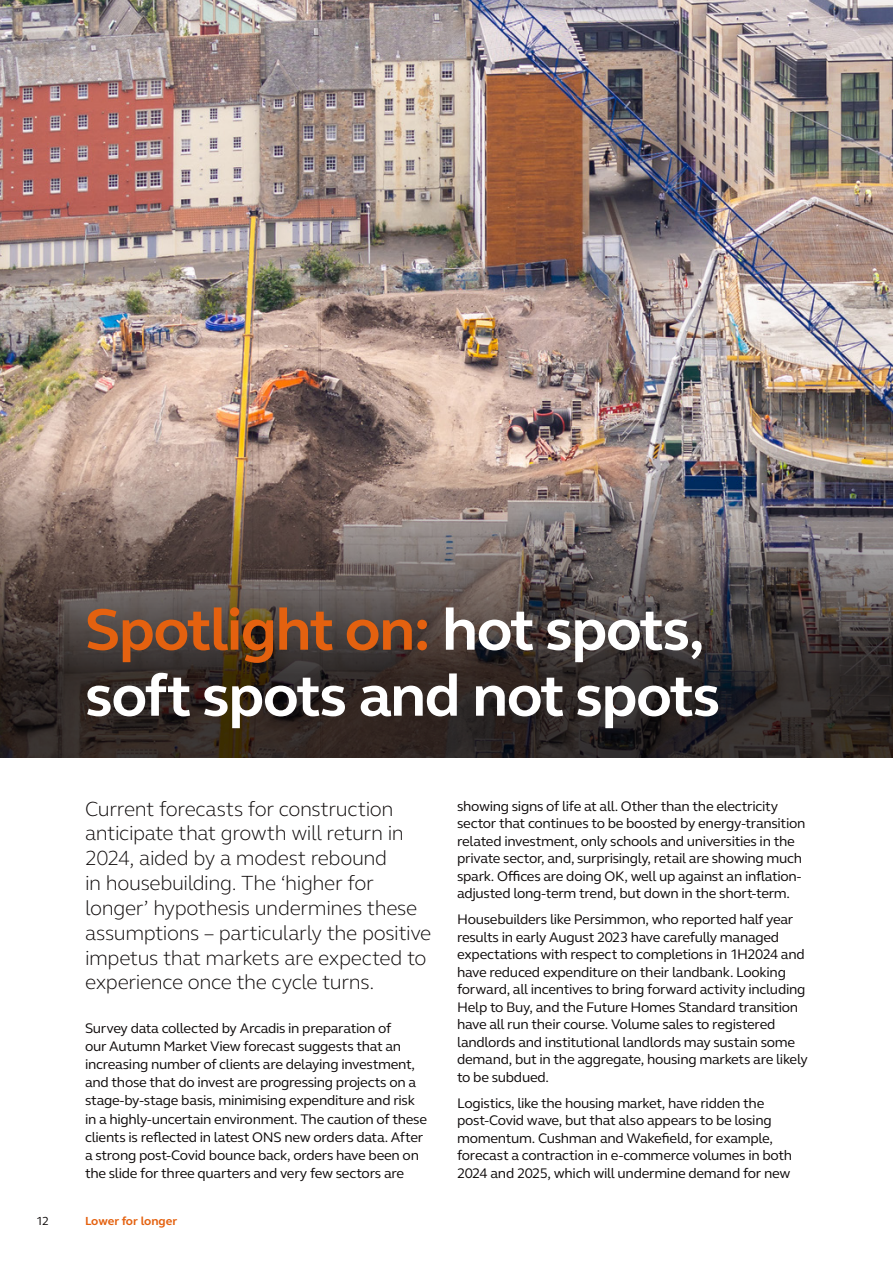
<style>
.page{position:relative;width:893px;height:1263px;background:#fff}
.page>*{position:absolute;margin:0;border:0;box-sizing:border-box;transform-origin:0 0}
.t1{font:700 60px/66px "FS Elliot Pro";letter-spacing:-.025em;color:#fff}
.t2{font:300 21px/24.8px "FS Elliot Pro";letter-spacing:-.02em;color:#0c0808}
.t3{font:14.25px/17.5px "FS Elliot Pro";letter-spacing:-.02em;color:#0c0808}
.t4{font:700 12px "FS Elliot Pro";color:#e4610f}
.t5{font:12px "FS Elliot Pro";color:#0c0808}
.s1{color:#e4610f}
</style>
<div class="page">
<img style="left:0;top:0;width:893px;height:463px">
<svg style="left:0;top:463px;width:893px;height:295px;background:#574c48"></svg>
<h1 class="t1" style="left:85px;top:595px;width:637px"><span class="s1">Spotlight on:</span> hot spots, soft spots and not spots</h1>
<p class="t2" style="left:85px;top:795px;width:348px">Current forecasts for construction anticipate that growth will return in 2024, aided by a modest rebound<br>in housebuilding. The ‘higher for longer’ hypothesis undermines these assumptions – particularly the positive impetus that markets are expected to experience once the cycle turns.</p>
<p class="t3" style="left:85px;top:1019px;width:344px;line-height:18.1px">Survey data collected by Arcadis in preparation of<br>our Autumn Market View forecast suggests that an increasing number of clients are delaying investment, and those that do invest are progressing projects on a stage-by-stage basis, minimising expenditure and risk in a highly-uncertain environment. The caution of these clients is reflected in latest ONS new orders data. After a strong post-Covid bounce back, orders have been on the slide for three quarters and very few sectors are</p>
<p class="t5" style="left:36px;top:1213px;width:14px">12</p>
<p class="t4" style="left:85px;top:1213px;width:94px">Lower for longer</p>
<p class="t3" style="left:457px;top:797px;width:350px">showing signs of life at all. Other than the electricity sector that continues to be boosted by energy-transition related investment, only schools and universities in the private sector, and, surprisingly, retail are showing much spark. Offices are doing OK, well up against an inflation&shy;adjusted long-term trend, but down in the short-term.</p>
<p class="t3" style="left:457px;top:910px;width:352px">Housebuilders like Persimmon, who reported half year results in early August 2023 have carefully managed expectations with respect to completions in 1H2024 and have reduced expenditure on their landbank. Looking forward, all incentives to bring forward activity including Help to Buy, and the Future Homes Standard transition have all run their course. Volume sales to registered landlords and institutional landlords may sustain some demand, but in the aggregate, housing markets are likely to be subdued.</p>
<p class="t3" style="left:457px;top:1094px;width:336px">Logistics, like the housing market, have ridden the post-Covid wave, but that also appears to be losing momentum. Cushman and Wakefield, for example, forecast a contraction in e-commerce volumes in both 2024 and 2025, which will undermine demand for new</p>
</div>
